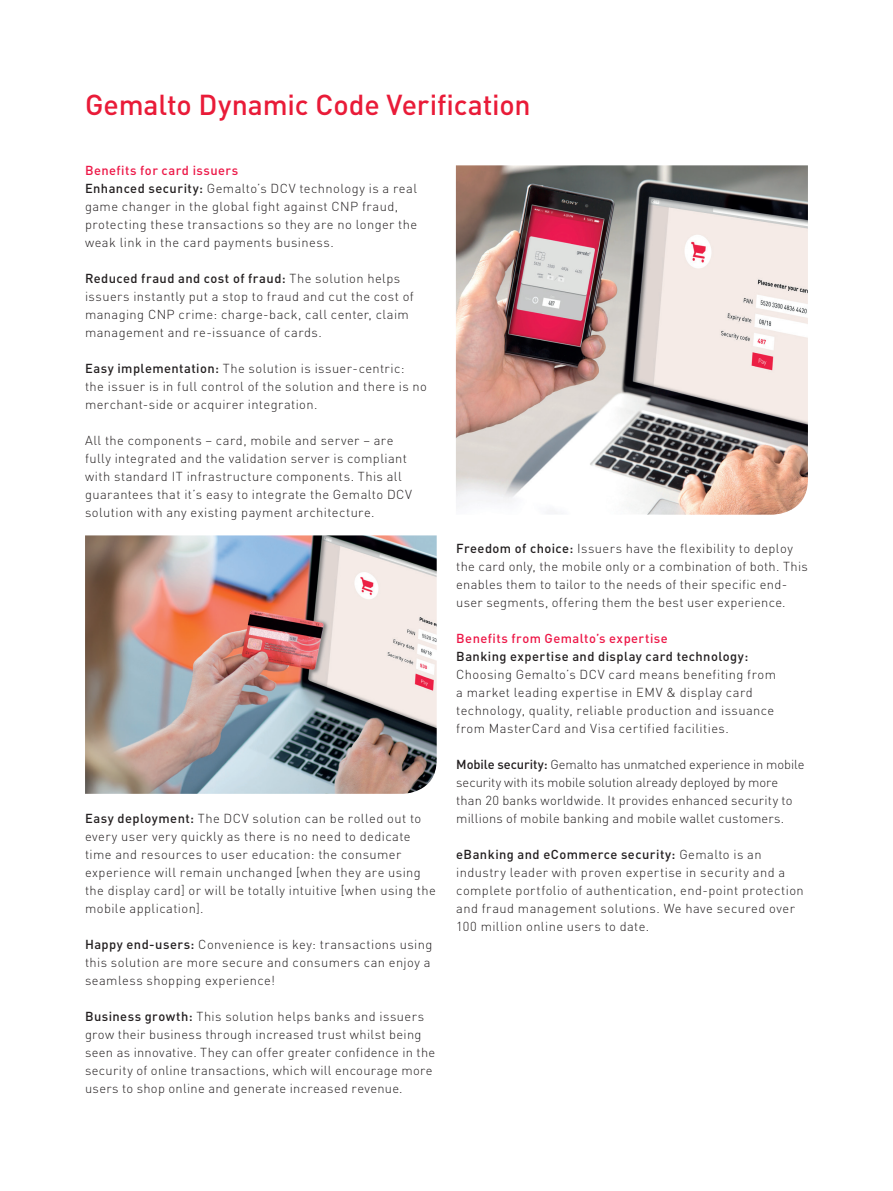
<style>
.page{position:relative;width:893px;height:1191px;background:#fff}
.page>*{position:absolute;margin:0;border:0;box-sizing:border-box;transform-origin:0 0}
.t1{font:500 28.5px "DIN Pro";letter-spacing:-.005em;color:#e91b38}
.t2{font:300 12.9px/18px "DIN Pro";letter-spacing:.03em;color:#231f20}
.t3{font:300 12.9px/18px "DIN Pro";letter-spacing:.01em;color:#231f20}
.t4{font:500 12.9px "DIN Pro";letter-spacing:.035em;color:#231f20}
.t5{font:500 12.9px "DIN Pro";letter-spacing:.035em;color:#ed1747}
.s1{font-weight:500;color:#ed1747}
.s2{font-weight:500}
</style>
<div class="page">
<img style="left:85px;top:535px;width:352px;height:259px">
<img style="left:456px;top:165px;width:352px;height:349px">
<h1 class="t1" style="left:85px;top:86px;width:447px">Gemalto Dynamic Code Verification</h1>
<p class="t2" style="left:85px;top:161px;width:334px"><span class="s1">Benefits for card issuers<br></span><span class="s2">Enhanced security:</span> Gemalto’s DCV technology is a real game changer in the global fight against CNP fraud, protecting these transactions so they are no longer the weak link in the card payments business.</p>
<p class="t2" style="left:85px;top:269px;width:330px"><span class="s2">Reduced fraud and cost of fraud:</span> The solution helps issuers instantly put a stop to fraud and cut the cost of managing CNP crime: charge-back, call center, claim management and re-issuance of cards.</p>
<p class="t2" style="left:85px;top:359px;width:344px"><span class="s2">Easy implementation:</span> The solution is issuer-centric:<br>the issuer is in full control of the solution and there is no merchant-side or acquirer integration.</p>
<p class="t2" style="left:85px;top:431px;width:329px">All the components – card, mobile and server – are fully integrated and the validation server is compliant with standard IT infrastructure components. This all guarantees that it’s easy to integrate the Gemalto DCV solution with any existing payment architecture.</p>
<p class="t2" style="left:85px;top:809px;width:352px"><span class="s2">Easy deployment:</span> The DCV solution can be rolled out to every user very quickly as there is no need to dedicate time and resources to user education: the consumer experience will remain unchanged [when they are using the display card] or will be totally intuitive [when using the mobile application].</p>
<p class="t2" style="left:85px;top:935px;width:349px"><span class="s2">Happy end-users:</span> Convenience is key: transactions using this solution are more secure and consumers can enjoy a seamless shopping experience!</p>
<p class="t2" style="left:85px;top:1007px;width:352px"><span class="s2">Business growth:</span> This solution helps banks and issuers grow their business through increased trust whilst being seen as innovative. They can offer greater confidence in the security of online transactions, which will encourage more users to shop online and generate increased revenue.</p>
<p class="t2" style="left:456px;top:539px;width:353px"><span class="s2">Freedom of choice:</span> Issuers have the flexibility to deploy the card only, the mobile only or a combination of both. This enables them to tailor to the needs of their specific end&shy;user segments, offering them the best user experience.</p>
<p class="t5" style="left:456px;top:630px;width:213px">Benefits from Gemalto’s expertise</p>
<p class="t4" style="left:456px;top:648px;width:293px">Banking expertise and display card technology:</p>
<p class="t2" style="left:456px;top:665px;width:321px">Choosing Gemalto’s DCV card means benefiting from a market leading expertise in EMV &amp; display card technology, quality, reliable production and issuance from MasterCard and Visa certified facilities.</p>
<p class="t3" style="left:456px;top:755px;width:350px"><span class="s2">Mobile security:</span> Gemalto has unmatched experience in mobile security with its mobile solution already deployed by more than 20 banks worldwide. It provides enhanced security to millions of mobile banking and mobile wallet customers.</p>
<p class="t2" style="left:456px;top:845px;width:349px"><span class="s2">eBanking and eCommerce security:</span> Gemalto is an industry leader with proven expertise in security and a complete portfolio of authentication, end-point protection and fraud management solutions. We have secured over 100 million online users to date.</p>
</div>
